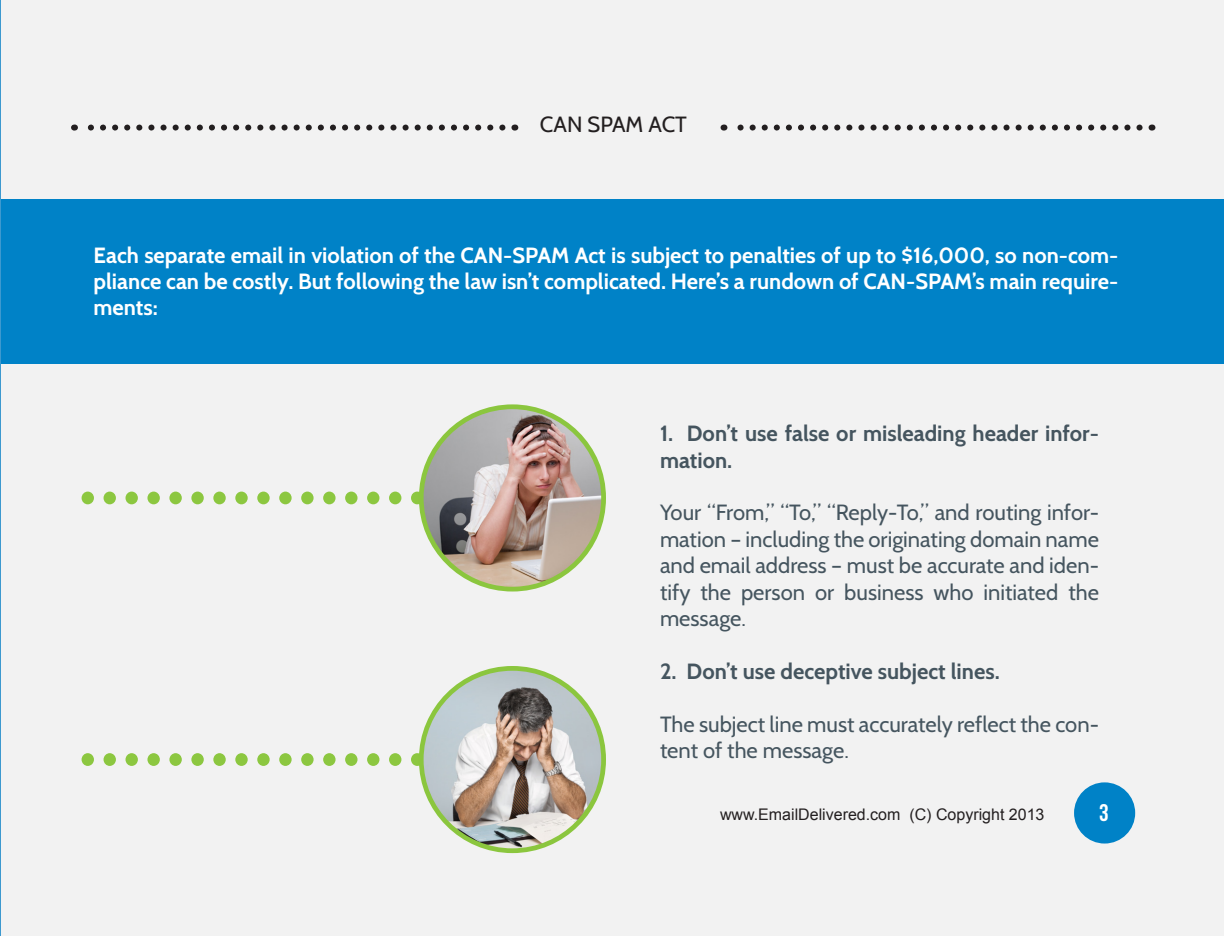
<style>
.page{position:relative;width:1224px;height:936px;background:#fff}
.page>*{position:absolute;margin:0;border:0;box-sizing:border-box;transform-origin:0 0}
.t1{font:24px "Bebas Neue";color:#fff}
.t2{font:22px/26.4px "Cabin";color:#45555f;text-align:justify}
.t3{font:700 22px/26.4px "Cabin";color:#fff;text-align:justify}
.t4{font:700 22px/26.4px "Cabin";color:#45555f}
.t5{font:22px "Cabin";color:#231f20}
.t6{font:16px "Arial";color:#231f20}
</style>
<div class="page">
<div style="left:1px;top:0;width:1223px;height:936px;background:#f2f2f2"></div>
<div style="left:1px;top:199px;width:1223px;height:164px;background:#0082c7"></div>
<svg style="left:0;top:0;width:1px;height:936px"></svg>
<div style="left:411px;top:492px;width:12px;height:12px;background:#8cc740;border-radius:50%"></div>
<div style="left:389px;top:492px;width:12px;height:12px;background:#8cc740;border-radius:50%"></div>
<div style="left:367px;top:492px;width:12px;height:12px;background:#8cc740;border-radius:50%"></div>
<div style="left:345px;top:492px;width:13px;height:12px;background:#8cc740;border-radius:50%"></div>
<div style="left:323px;top:492px;width:13px;height:12px;background:#8cc740;border-radius:50%"></div>
<div style="left:301px;top:492px;width:13px;height:12px;background:#8cc740;border-radius:50%"></div>
<div style="left:279px;top:492px;width:13px;height:12px;background:#8cc740;border-radius:50%"></div>
<div style="left:257px;top:492px;width:13px;height:12px;background:#8cc740;border-radius:50%"></div>
<div style="left:235px;top:492px;width:13px;height:12px;background:#8cc740;border-radius:50%"></div>
<div style="left:213px;top:492px;width:13px;height:12px;background:#8cc740;border-radius:50%"></div>
<div style="left:191px;top:492px;width:13px;height:12px;background:#8cc740;border-radius:50%"></div>
<div style="left:169px;top:492px;width:13px;height:12px;background:#8cc740;border-radius:50%"></div>
<div style="left:147px;top:492px;width:13px;height:12px;background:#8cc740;border-radius:50%"></div>
<div style="left:126px;top:492px;width:12px;height:12px;background:#8cc740;border-radius:50%"></div>
<div style="left:104px;top:492px;width:12px;height:12px;background:#8cc740;border-radius:50%"></div>
<div style="left:82px;top:492px;width:12px;height:12px;background:#8cc740;border-radius:50%"></div>
<div style="left:419px;top:404px;width:187px;height:188px;border:6px solid #8bc63e;border-radius:50%"></div>
<div style="left:411px;top:753px;width:12px;height:13px;background:#8cc740;border-radius:50%"></div>
<div style="left:389px;top:753px;width:12px;height:13px;background:#8cc740;border-radius:50%"></div>
<div style="left:367px;top:753px;width:12px;height:13px;background:#8cc740;border-radius:50%"></div>
<div style="left:345px;top:753px;width:13px;height:13px;background:#8cc740;border-radius:50%"></div>
<div style="left:323px;top:753px;width:13px;height:13px;background:#8cc740;border-radius:50%"></div>
<div style="left:301px;top:753px;width:13px;height:13px;background:#8cc740;border-radius:50%"></div>
<div style="left:279px;top:753px;width:13px;height:13px;background:#8cc740;border-radius:50%"></div>
<div style="left:257px;top:753px;width:13px;height:13px;background:#8cc740;border-radius:50%"></div>
<div style="left:235px;top:753px;width:13px;height:13px;background:#8cc740;border-radius:50%"></div>
<div style="left:213px;top:753px;width:13px;height:13px;background:#8cc740;border-radius:50%"></div>
<div style="left:191px;top:753px;width:13px;height:13px;background:#8cc740;border-radius:50%"></div>
<div style="left:169px;top:753px;width:13px;height:13px;background:#8cc740;border-radius:50%"></div>
<div style="left:147px;top:753px;width:13px;height:13px;background:#8cc740;border-radius:50%"></div>
<div style="left:126px;top:753px;width:12px;height:13px;background:#8cc740;border-radius:50%"></div>
<div style="left:104px;top:753px;width:12px;height:13px;background:#8cc740;border-radius:50%"></div>
<div style="left:82px;top:753px;width:12px;height:13px;background:#8cc740;border-radius:50%"></div>
<div style="left:419px;top:666px;width:187px;height:187px;border:6px solid #8bc63e;border-radius:50%"></div>
<img style="left:424px;top:409px;width:177px;height:178px;border-radius:88px">
<img style="left:424px;top:671px;width:177px;height:177px;border-radius:89px">
<svg style="left:74px;top:125px;width:428px;height:6px"></svg>
<svg style="left:724px;top:125px;width:416px;height:6px"></svg>
<div style="left:1074px;top:782px;width:61px;height:62px;background:#0082c7;border-radius:50%"></div>
<p class="t5" style="left:540px;top:111px;width:149px">CAN SPAM ACT</p>
<p class="t3" style="left:94px;top:242px;width:1026px">Each separate email in violation of the CAN-SPAM Act is subject to penalties of up to $16,000, so non-com&shy;pliance can be costly. But following the law isn’t complicated. Here’s a rundown of CAN-SPAM’s main require&shy;ments:</p>
<p class="t4" style="left:660px;top:420px;width:441px">1. Don’t use false or misleading header infor&shy;mation.</p>
<p class="t2" style="left:660px;top:499px;width:441px">Your “From,” “To,” “Reply-To,” and routing infor&shy;mation – including the originating domain name and email address – must be accurate and iden&shy;tify the person or business who initiated the message.</p>
<p class="t4" style="left:660px;top:658px;width:341px">2. Don’t use deceptive subject lines.</p>
<p class="t2" style="left:660px;top:711px;width:441px">The subject line must accurately reflect the con&shy;tent of the message.</p>
<p class="t6" style="left:720px;top:804px;width:326px">www.EmailDelivered.com (C) Copyright 2013</p>
<p class="t1" style="left:1099px;top:800px;width:11px">3</p>
</div>
